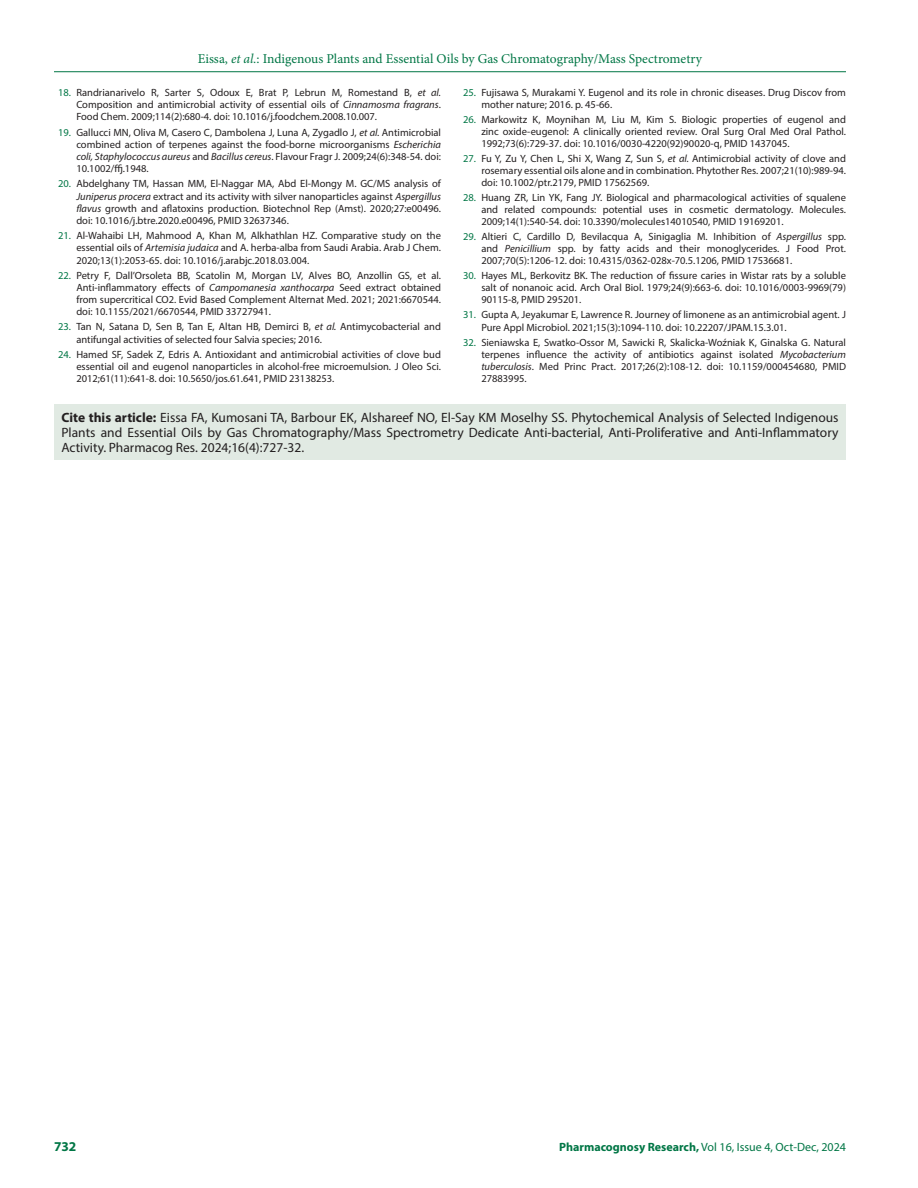
<style>
.page{position:relative;width:918px;height:1188px;background:#fff}
.page>*{position:absolute;margin:0;border:0;box-sizing:border-box;transform-origin:0 0}
.ABS_TXT{font:13.5px/15px "Myriad Pro";color:#231f20;text-align:justify}
.t1{font:13.5px "Minion Pro";letter-spacing:-.005em;color:#007645}
.t2{font:700 13.5px "Myriad Pro";color:#007645}
.t3{font:12px "Myriad Pro";color:#007645}
.t4{font:10.5px/12.1px "Myriad Pro";color:#231f20;text-align:justify}
.s1{font-style:italic}
.s2{color:#007645}
.s3{font-weight:700}
</style>
<div class="page">
<hr style="left:54px;top:71px;width:792px;height:1px;background:#007645">
<div style="left:54px;top:405px;width:792px;height:55px;background:#e1eae3"></div>
<p class="t1" style="left:198px;top:50px;width:506px">Eissa, <span class="s1">et al.</span>: Indigenous Plants and Essential Oils by Gas Chromatography/Mass Spectrometry</p>
<p class="t4" style="left:76px;top:86px;width:366px;text-indent:-18px"><span class="s2">18.</span> Randrianarivelo R, Sarter S, Odoux E, Brat P, Lebrun M, Romestand B, <span class="s1">et al.<br></span>Composition and antimicrobial activity of essential oils of <span class="s1">Cinnamosma fragrans</span>.<br>Food Chem. 2009;114(2):680-4. doi: 10.1016/j.foodchem.2008.10.007.</p>
<p class="t4" style="left:76px;top:126px;width:366px;text-indent:-18px"><span class="s2">19.</span> Gallucci MN, Oliva M, Casero C, Dambolena J, Luna A, Zygadlo J, <span class="s1">et al.</span> Antimicrobial combined action of terpenes against the food‐borne microorganisms <span class="s1">Escherichia coli, Staphylococcus aureus</span> and <span class="s1">Bacillus cereus</span>. Flavour Fragr J. 2009;24(6):348-54. doi:<br>10.1002/ffj.1948.</p>
<p class="t4" style="left:76px;top:178px;width:366px;text-indent:-18px"><span class="s2">20.</span> Abdelghany TM, Hassan MM, El-Naggar MA, Abd El-Mongy M. GC/MS analysis of <span class="s1">Juniperus procera</span> extract and its activity with silver nanoparticles against <span class="s1">Aspergillus flavus</span> growth and aflatoxins production. Biotechnol Rep (Amst). 2020;27:e00496. doi: 10.1016/j.btre.2020.e00496, PMID 32637346.</p>
<p class="t4" style="left:76px;top:229px;width:366px;text-indent:-18px"><span class="s2">21.</span> Al-Wahaibi LH, Mahmood A, Khan M, Alkhathlan HZ. Comparative study on the essential oils of <span class="s1">Artemisia judaica</span> and A. herba-alba from Saudi Arabia. Arab J Chem.<br>2020;13(1):2053-65. doi: 10.1016/j.arabjc.2018.03.004.</p>
<p class="t4" style="left:76px;top:269px;width:366px;text-indent:-18px"><span class="s2">22.</span> Petry F, Dall’Orsoleta BB, Scatolin M, Morgan LV, Alves BO, Anzollin GS, et al.<br>Anti-inflammatory effects of <span class="s1">Campomanesia xanthocarpa</span> Seed extract obtained from supercritical CO2. Evid Based Complement Alternat Med. 2021; 2021:6670544. doi: 10.1155/2021/6670544, PMID 33727941.</p>
<p class="t4" style="left:76px;top:321px;width:366px;text-indent:-18px"><span class="s2">23.</span> Tan N, Satana D, Sen B, Tan E, Altan HB, Demirci B, <span class="s1">et al.</span> Antimycobacterial and antifungal activities of selected four Salvia species; 2016.</p>
<p class="t4" style="left:76px;top:348px;width:366px;text-indent:-18px"><span class="s2">24.</span> Hamed SF, Sadek Z, Edris A. Antioxidant and antimicrobial activities of clove bud essential oil and eugenol nanoparticles in alcohol-free microemulsion. J Oleo Sci.<br>2012;61(11):641-8. doi: 10.5650/jos.61.641, PMID 23138253.</p>
<p class="t4" style="left:481px;top:86px;width:366px;text-indent:-18px"><span class="s2">25.</span> Fujisawa S, Murakami Y. Eugenol and its role in chronic diseases. Drug Discov from mother nature; 2016. p. 45-66.</p>
<p class="t4" style="left:481px;top:113px;width:366px;text-indent:-18px"><span class="s2">26.</span> Markowitz K, Moynihan M, Liu M, Kim S. Biologic properties of eugenol and zinc oxide-eugenol: A clinically oriented review. Oral Surg Oral Med Oral Pathol.<br>1992;73(6):729-37. doi: 10.1016/0030-4220(92)90020-q, PMID 1437045.</p>
<p class="t4" style="left:481px;top:152px;width:366px;text-indent:-18px"><span class="s2">27.</span> Fu Y, Zu Y, Chen L, Shi X, Wang Z, Sun S, <span class="s1">et al.</span> Antimicrobial activity of clove and rosemary essential oils alone and in combination. Phytother Res. 2007;21(10):989-94. doi: 10.1002/ptr.2179, PMID 17562569.</p>
<p class="t4" style="left:481px;top:192px;width:366px;text-indent:-18px"><span class="s2">28.</span> Huang ZR, Lin YK, Fang JY. Biological and pharmacological activities of squalene and related compounds: potential uses in cosmetic dermatology. Molecules.<br>2009;14(1):540-54. doi: 10.3390/molecules14010540, PMID 19169201.</p>
<p class="t4" style="left:481px;top:231px;width:366px;text-indent:-18px"><span class="s2">29.</span> Altieri C, Cardillo D, Bevilacqua A, Sinigaglia M. Inhibition of <span class="s1">Aspergillus</span> spp. and <span class="s1">Penicillium</span> spp. by fatty acids and their monoglycerides. J Food Prot.<br>2007;70(5):1206-12. doi: 10.4315/0362-028x-70.5.1206, PMID 17536681.</p>
<p class="t4" style="left:481px;top:270px;width:366px;text-indent:-18px"><span class="s2">30.</span> Hayes ML, Berkovitz BK. The reduction of fissure caries in Wistar rats by a soluble salt of nonanoic acid. Arch Oral Biol. 1979;24(9):663-6. doi: 10.1016/0003-9969(79)<br>90115-8, PMID 295201.</p>
<p class="t4" style="left:481px;top:309px;width:366px;text-indent:-18px"><span class="s2">31.</span> Gupta A, Jeyakumar E, Lawrence R. Journey of limonene as an antimicrobial agent. J<br>Pure Appl Microbiol. 2021;15(3):1094-110. doi: 10.22207/JPAM.15.3.01.</p>
<p class="t4" style="left:481px;top:336px;width:366px;text-indent:-18px"><span class="s2">32.</span> Sieniawska E, Swatko-Ossor M, Sawicki R, Skalicka-Woźniak K, Ginalska G. Natural terpenes influence the activity of antibiotics against isolated <span class="s1">Mycobacterium tuberculosis</span>. Med Princ Pract. 2017;26(2):108-12. doi: 10.1159/000454680, PMID 27883995.</p>
<p class="ABS_TXT" style="left:62px;top:410px;width:779px"><span class="s3">Cite this article:</span> Eissa FA, Kumosani TA, Barbour EK, Alshareef NO, El-Say KM Moselhy SS. Phytochemical Analysis of Selected Indigenous Plants and Essential Oils by Gas Chromatography/Mass Spectrometry Dedicate Anti-bacterial, Anti-Proliferative and Anti-Inflammatory Activity. Pharmacog Res. 2024;16(4):727-32.</p>
<p class="t2" style="left:54px;top:1137px;width:24px">732</p>
<p class="t3" style="left:559px;top:1139px;width:288px"><span class="s3">Pharmacognosy Research,</span> Vol 16, Issue 4, Oct-Dec, 2024</p>
</div>
